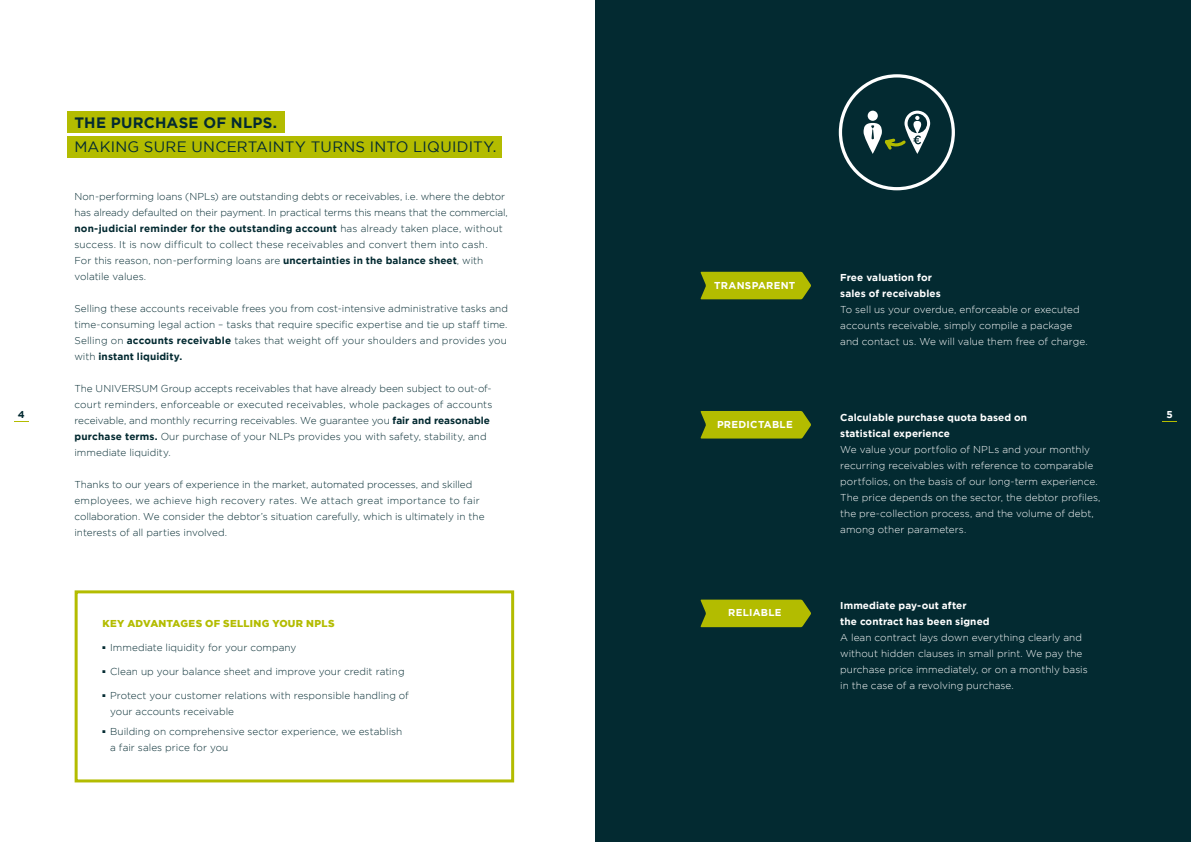
<style>
.page{position:relative;width:1191px;height:842px;background:#fff}
.page>*{position:absolute;margin:0;border:0;box-sizing:border-box;transform-origin:0 0}
.t1{font:15px "Gotham";letter-spacing:.015em;color:#032a31}
.t2{font:700 15px "Gotham";letter-spacing:.015em;color:#032a31}
.t3{font:300 10px/16px "Gotham";color:#032a31}
.t4{font:300 10px/16px "Gotham";letter-spacing:.005em;color:#fff}
.t5{font:700 10px/16px "Gotham";letter-spacing:.01em;color:#fff}
.t6{font:900 10px "Gotham";letter-spacing:.03em;color:#b3bc00}
.t7{font:700 10px "Gotham";color:#032a31}
.s1{font-weight:700}
</style>
<div class="page">
<div style="left:595px;top:0;width:596px;height:842px;background:#032a31"></div>
<div style="left:67px;top:111px;width:218px;height:21px;background:#b3bc00"></div>
<div style="left:67px;top:136px;width:435px;height:21px;background:#b3bc00"></div>
<div style="left:75px;top:590px;width:439px;height:192px;border:3px solid #b3bc00"></div>
<svg style="left:700px;top:272px;width:111px;height:27px;background:#a7b203"></svg>
<svg style="left:700px;top:411px;width:111px;height:27px;background:#a7b203"></svg>
<svg style="left:700px;top:600px;width:111px;height:27px;background:#a7b203"></svg>
<div style="left:838px;top:74px;width:117px;height:116px;border:3px solid #fff;border-radius:50%"></div>
<svg style="left:863px;top:111px;width:67px;height:43px"></svg>
<svg style="left:14px;top:421px;width:14px;height:1px"></svg>
<svg style="left:1162px;top:421px;width:14px;height:1px"></svg>
<h1 class="t2" style="left:74px;top:114px;width:204px">THE PURCHASE OF NLPS.</h1>
<h1 class="t1" style="left:74px;top:138px;width:424px">MAKING SURE UNCERTAINTY TURNS INTO LIQUIDITY.</h1>
<p class="t3" style="left:74px;top:188px;width:435px">Non-performing loans (NPLs) are outstanding debts or receivables, i.e. where the debtor has already defaulted on their payment. In practical terms this means that the commercial, <span class="s1">non-judicial reminder for the outstanding account</span> has already taken place, without success. It is now difficult to collect these receivables and convert them into cash.<br>For this reason, non-performing loans are <span class="s1">uncertainties in the balance sheet</span>, with volatile values.</p>
<p class="t3" style="left:74px;top:300px;width:435px;text-align:justify">Selling these accounts receivable frees you from cost-intensive administrative tasks and time-consuming legal action – tasks that require specific expertise and tie up staff time.<br>Selling on <span class="s1">accounts receivable</span> takes that weight off your shoulders and provides you with <span class="s1">instant liquidity.</span></p>
<p class="t3" style="left:74px;top:380px;width:419px">The UNIVERSUM Group accepts receivables that have already been subject to out-of&shy;court reminders, enforceable or executed receivables, whole packages of accounts receivable, and monthly recurring receivables. We guarantee you <span class="s1">fair and reasonable purchase terms.</span> Our purchase of your NLPs provides you with safety, stability, and immediate liquidity.</p>
<p class="t3" style="left:74px;top:476px;width:411px">Thanks to our years of experience in the market, automated processes, and skilled employees, we achieve high recovery rates. We attach great importance to fair collaboration. We consider the debtor’s situation carefully, which is ultimately in the interests of all parties involved.</p>
<p class="t5" style="left:840px;top:269px;width:102px">Free valuation for sales of receivables</p>
<p class="t4" style="left:840px;top:301px;width:249px">To sell us your overdue, enforceable or executed accounts receivable, simply compile a package and contact us. We will value them free of charge.</p>
<p class="t5" style="left:714px;top:277px;width:83px">TRANSPARENT</p>
<p class="t7" style="left:18px;top:408px;width:8px">4</p>
<p class="t5" style="left:1166px;top:406px;width:8px">5</p>
<p class="t5" style="left:840px;top:409px;width:188px">Calculable purchase quota based on statistical experience</p>
<p class="t4" style="left:840px;top:442px;width:262px">We value your portfolio of NPLs and your monthly recurring receivables with reference to comparable portfolios, on the basis of our long-term experience.<br>The price depends on the sector, the debtor profiles, the pre-collection process, and the volume of debt, among other parameters.</p>
<p class="t5" style="left:717px;top:416px;width:77px">PREDICTABLE</p>
<p class="t6" style="left:102px;top:617px;width:233px">KEY ADVANTAGES OF SELLING YOUR NPLS</p>
<p class="t3" style="left:102px;top:639px;width:195px">■ Immediate liquidity for your company</p>
<p class="t3" style="left:102px;top:663px;width:303px">■ Clean up your balance sheet and improve your credit rating</p>
<p class="t3" style="left:110px;top:687px;width:300px;text-indent:-8px">■ Protect your customer relations with responsible handling of your accounts receivable</p>
<p class="t3" style="left:110px;top:723px;width:293px;text-indent:-8px">■ Building on comprehensive sector experience, we establish a fair sales price for you</p>
<p class="t5" style="left:728px;top:604px;width:55px">RELIABLE</p>
<p class="t5" style="left:840px;top:597px;width:151px">Immediate pay-out after<br>the contract has been signed</p>
<p class="t4" style="left:840px;top:629px;width:249px">A lean contract lays down everything clearly and without hidden clauses in small print. We pay the purchase price immediately, or on a monthly basis in the case of a revolving purchase.</p>
</div>
